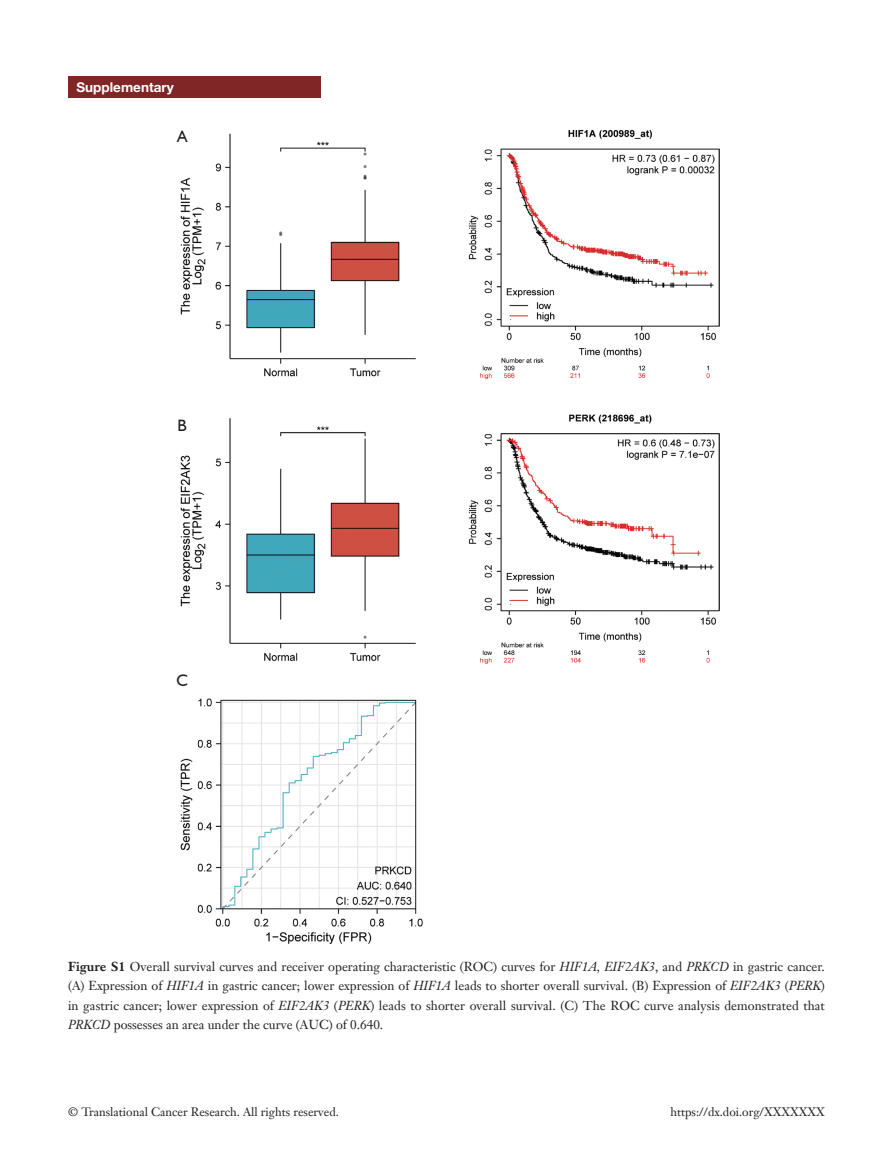
<style>
.page{position:relative;width:893px;height:1170px;background:#fff}
.page>*{position:absolute;margin:0;border:0;box-sizing:border-box;transform-origin:0 0}
.t1{font:16.5px "Humanist 521 BT";color:#231f20}
.t2{font:700 13.5px "Helvetica Neue LT Pro";color:#fff}
.t3{font:12.75px/19.5px "Janson Text LT";color:#231f20;text-align:justify}
.t4{font:12px "Janson Text LT";color:#231f20}
.s1{font-weight:700}
.s2{font-style:italic}
</style>
<div class="page">
<img style="left:180px;top:129px;width:539px;height:815px">
<div style="left:174px;top:128px;width:17px;height:17px;background:#fff"></div>
<div style="left:174px;top:417px;width:17px;height:17px;background:#fff"></div>
<div style="left:174px;top:672px;width:17px;height:17px;background:#fff"></div>
<div style="left:68px;top:77px;width:252px;height:21px;background:#812627"></div>
<p class="t2" style="left:77px;top:79px;width:99px">Supplementary</p>
<p class="t1" style="left:177px;top:126px;width:12px">A</p>
<p class="t1" style="left:178px;top:415px;width:11px">B</p>
<p class="t1" style="left:177px;top:670px;width:13px">C</p>
<p class="t3" style="left:68px;top:956px;width:758px"><span class="s1">Figure S1</span> Overall survival curves and receiver operating characteristic (ROC) curves for <span class="s2">HIF1A, EIF2AK3</span>, and <span class="s2">PRKCD</span> in gastric cancer. (A) Expression of <span class="s2">HIF1A</span> in gastric cancer; lower expression of <span class="s2">HIF1A</span> leads to shorter overall survival. (B) Expression of <span class="s2">EIF2AK3</span> (<span class="s2">PERK</span>) in gastric cancer; lower expression of <span class="s2">EIF2AK3</span> (<span class="s2">PERK</span>) leads to shorter overall survival. (C) The ROC curve analysis demonstrated that <span class="s2">PRKCD</span> possesses an area under the curve (AUC) of 0.640.</p>
<p class="t4" style="left:68px;top:1104px;width:272px">© Translational Cancer Research. All rights reserved.</p>
<p class="t4" style="left:670px;top:1104px;width:156px">https://dx.doi.org/XXXXXXX</p>
</div>
